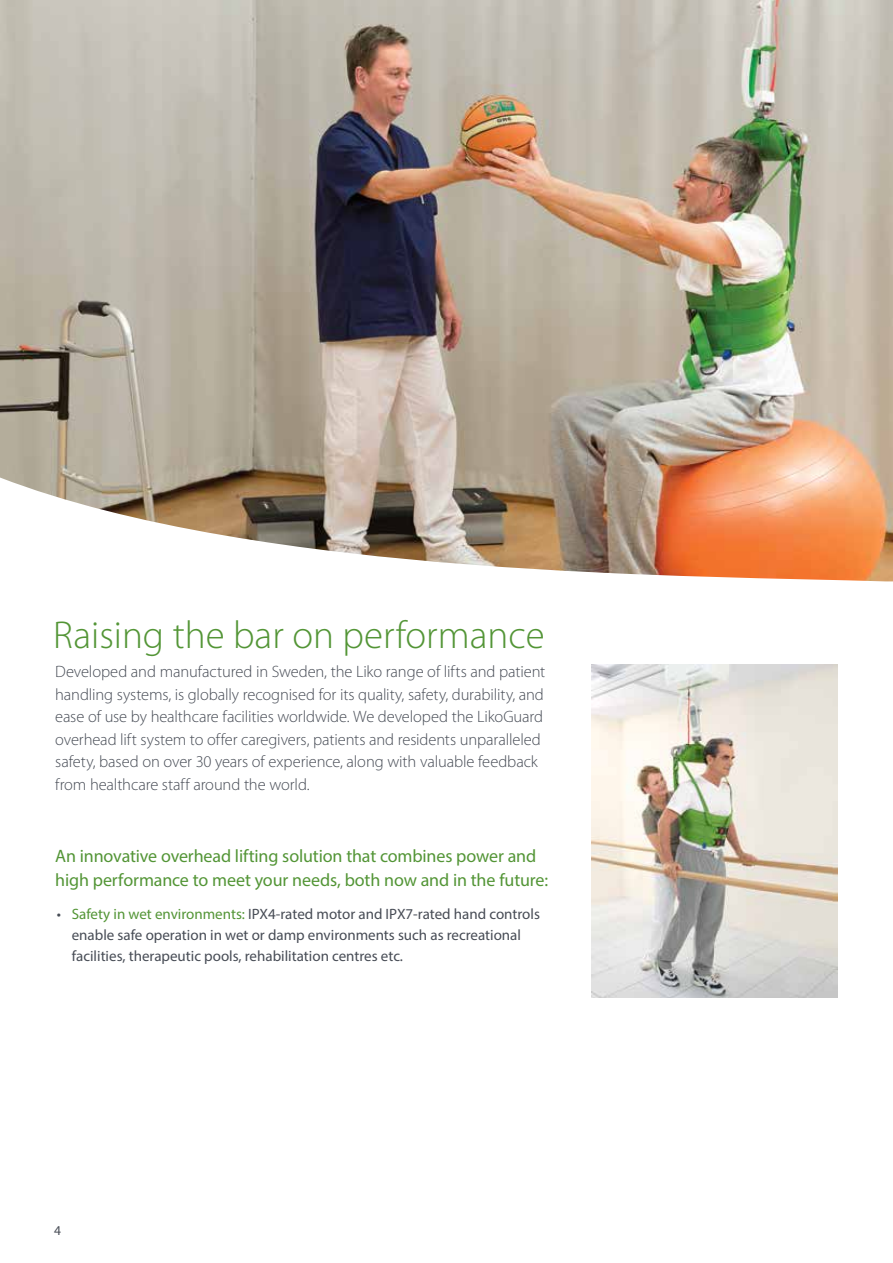
<style>
.page{position:relative;width:893px;height:1263px;background:#fff}
.page>*{position:absolute;margin:0;border:0;box-sizing:border-box;transform-origin:0 0}
.t1{font:300 39px "Myriad Pro";color:#539536}
.t2{font:18px/24px "Myriad Pro";letter-spacing:-.01em;color:#539536}
.t3{font:300 16.5px/22.5px "Myriad Pro";letter-spacing:-.005em;color:#474c55}
.t4{font:15px/21px "Myriad Pro";color:#474c55}
.t5{font:13.5px "Myriad Pro";color:#474c55}
.s1{color:#539536}
</style>
<div class="page">
<img style="left:0;top:0;width:893px;height:581px">
<img style="left:591px;top:665px;width:247px;height:332px">
<h1 class="t1" style="left:53px;top:613px;width:493px">Raising the bar on performance</h1>
<p class="t3" style="left:55px;top:660px;width:491px">Developed and manufactured in Sweden, the Liko range of lifts and patient handling systems, is globally recognised for its quality, safety, durability, and ease of use by healthcare facilities worldwide. We developed the LikoGuard overhead lift system to offer caregivers, patients and residents unparalleled safety, based on over 30 years of experience, along with valuable feedback from healthcare staff around the world.</p>
<p class="t2" style="left:55px;top:843px;width:494px">An innovative overhead lifting solution that combines power and high performance to meet your needs, both now and in the future:</p>
<p class="t4" style="left:72px;top:903px;width:470px;text-indent:-15px">• <span class="s1">Safety in wet environments:</span> IPX4-rated motor and IPX7-rated hand controls enable safe operation in wet or damp environments such as recreational facilities, therapeutic pools, rehabilitation centres etc.</p>
<p class="t5" style="left:54px;top:1222px;width:8px">4</p>
</div>
